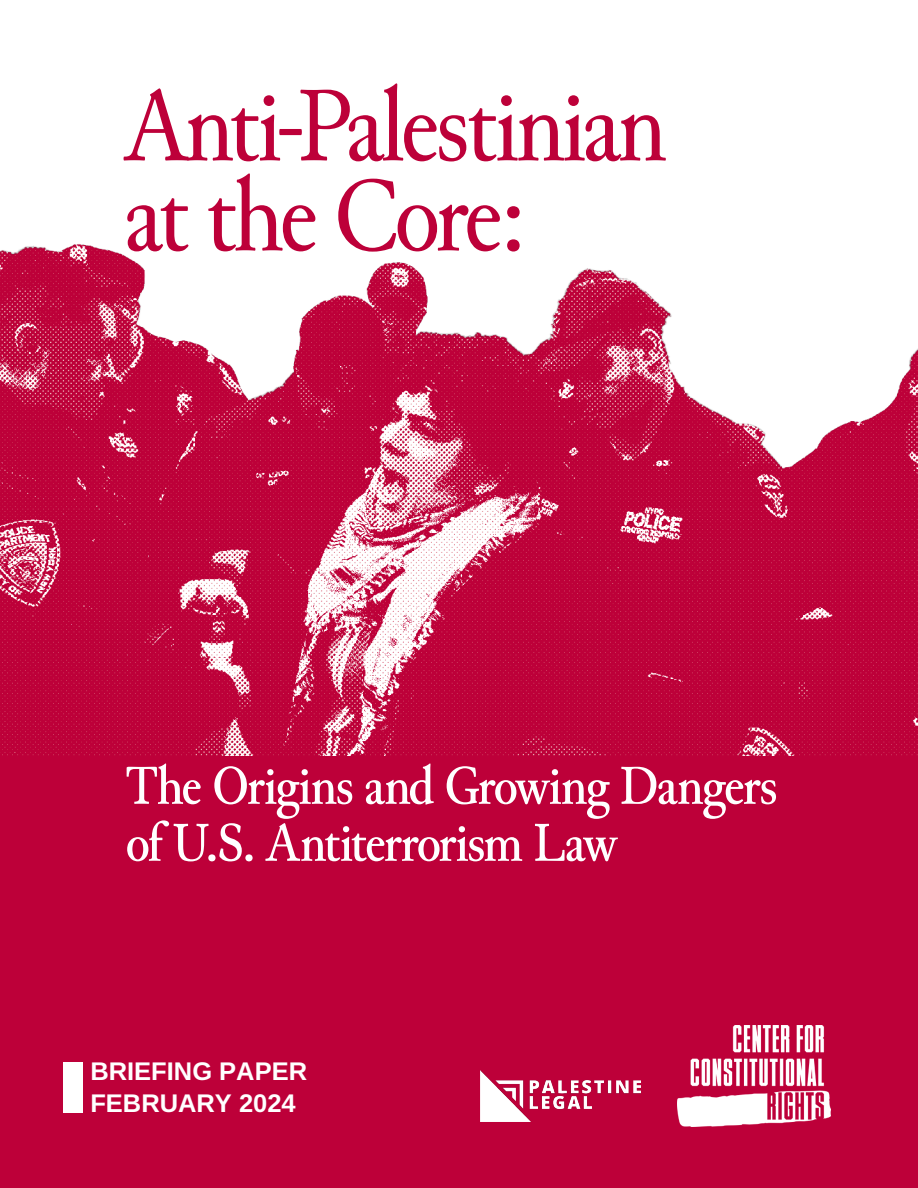
<style>
.page{position:relative;width:918px;height:1188px;background:#fff}
.page>*{position:absolute;margin:0;border:0;box-sizing:border-box;transform-origin:0 0}
.t1{font:105.9px/90px "Junicode VF";letter-spacing:-.04em;color:#bd0039}
.t2{font:55.5px/57px "Junicode VF";letter-spacing:-.03em;color:#fff}
.t3{font:25.5px/31.7px "Arimo";color:#fff}
</style>
<div class="page">
<img style="left:0;top:244px;width:918px;height:512px">
<div style="left:0;top:756px;width:918px;height:432px;background:#bd0039"></div>
<img style="left:481px;top:1071px;width:160px;height:51px">
<img style="left:677px;top:1025px;width:153px;height:102px">
<div style="left:64px;top:1062px;width:19px;height:50px;background:#fff"></div>
<h1 class="t1" style="left:124px;top:84px;width:545px">Anti-Palestinian at the Core:</h1>
<p class="t2" style="left:126px;top:759px;width:653px">The Origins and Growing Dangers of U.S. Antiterrorism Law</p>
<p class="t3" style="left:90px;top:1056px;width:218px">BRIEFING PAPER<br>FEBRUARY 2024</p>
</div>
